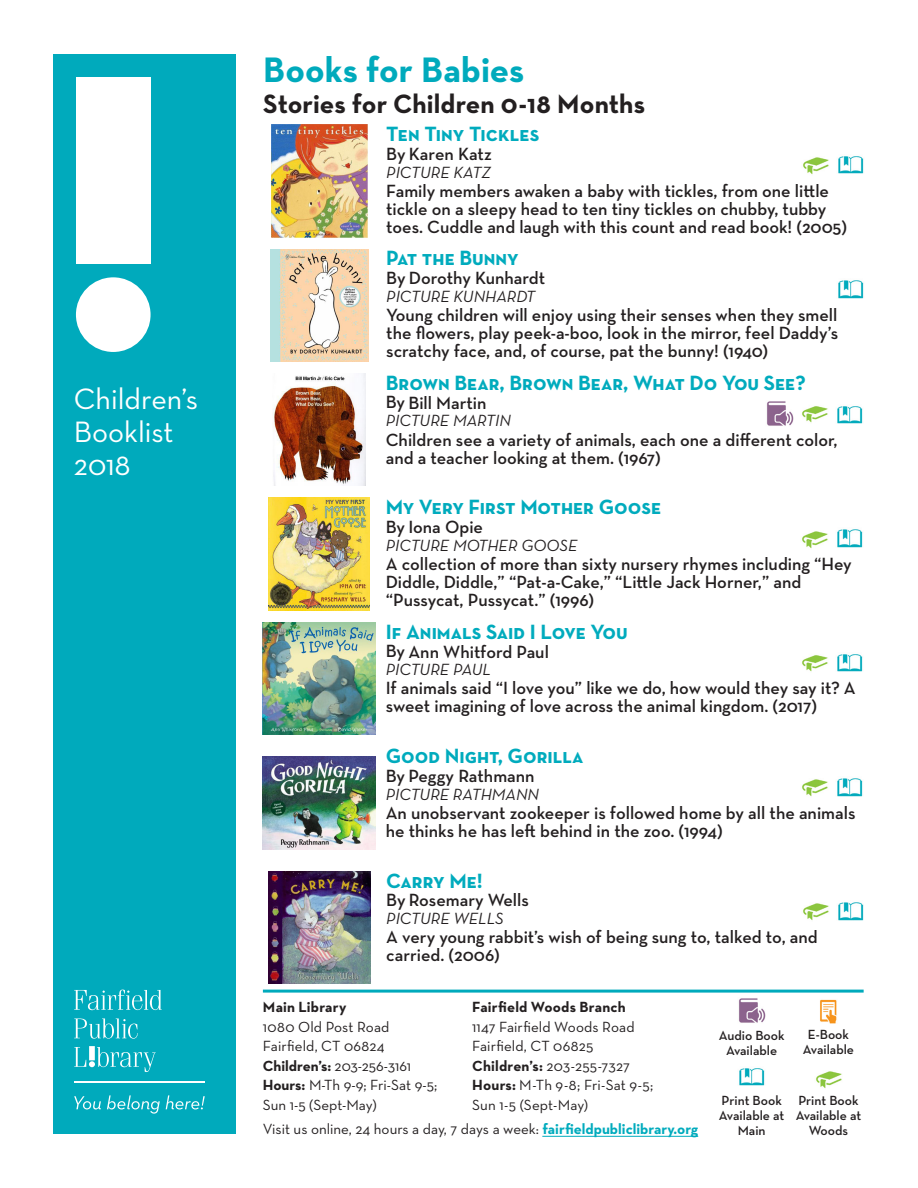
<style>
.page{position:relative;width:918px;height:1188px;background:#fff}
.page>*{position:absolute;margin:0;border:0;box-sizing:border-box;transform-origin:0 0}
.Event_Title{font:700 36px "Neutraface Text";color:#00aabc}
.t1{font:30px "Neutraface Text";color:#fff}
.Event_Title-2{font:700 27px "Neutraface Text";letter-spacing:.005em;color:#231f20}
.t2{font:700 21px "Neutraface Text";color:#00abbd}
.t3{font:600 18px/18px "Neutraface Text";color:#231f20}
.t4{font:italic 16.5px "Neutraface Text";color:#231f20}
.Paragraph_Style_1{font:15px/19.5px "Neutraface Text";color:#231f20}
.Paragraph_Style_1-2{font:700 15px "Neutraface Text";letter-spacing:.015em;color:#231f20}
.t5{font:600 13.5px/15px "Neutraface Text";color:#231f20;text-align:center}
.s1{font-weight:700}
.s2{font-weight:700;color:#00abbd}
</style>
<div class="page">
<div style="left:54px;top:54px;width:182px;height:1080px;background:#00aabc"></div>
<div style="left:76px;top:277px;width:75px;height:75px;background:#fff;border-radius:50%"></div>
<div style="left:76px;top:77px;width:75px;height:186px;background:#fff"></div>
<hr style="left:263px;top:990px;width:601px;height:3px;background:#00aabc">
<svg style="left:74px;top:990px;width:88px;height:20px"></svg>
<svg style="left:74px;top:1018px;width:64px;height:21px"></svg>
<svg style="left:74px;top:1046px;width:82px;height:26px"></svg>
<svg style="left:74px;top:1096px;width:27px;height:13px"></svg>
<svg style="left:107px;top:1095px;width:53px;height:19px"></svg>
<svg style="left:166px;top:1095px;width:39px;height:14px"></svg>
<hr style="left:74px;top:1081px;width:131px;height:2px;background:#fff">
<hr style="left:542px;top:1136px;width:156px;height:1px;background:#00abbd">
<img style="left:739px;top:1068px;width:26px;height:18px">
<img style="left:816px;top:1071px;width:26px;height:18px">
<img style="left:739px;top:998px;width:27px;height:25px">
<img style="left:820px;top:999px;width:17px;height:25px">
<img style="left:838px;top:280px;width:26px;height:18px">
<img style="left:270px;top:249px;width:99px;height:112px">
<img style="left:837px;top:406px;width:26px;height:18px">
<img style="left:802px;top:406px;width:26px;height:17px">
<img style="left:767px;top:401px;width:27px;height:25px">
<img style="left:273px;top:373px;width:92px;height:113px">
<img style="left:837px;top:529px;width:26px;height:18px">
<img style="left:802px;top:531px;width:26px;height:18px">
<img style="left:268px;top:498px;width:102px;height:112px">
<img style="left:837px;top:654px;width:26px;height:18px">
<img style="left:802px;top:655px;width:26px;height:17px">
<img style="left:263px;top:623px;width:112px;height:111px">
<img style="left:837px;top:778px;width:26px;height:18px">
<img style="left:802px;top:779px;width:26px;height:18px">
<img style="left:263px;top:757px;width:112px;height:92px">
<img style="left:838px;top:902px;width:26px;height:18px">
<img style="left:803px;top:903px;width:26px;height:18px">
<img style="left:268px;top:871px;width:103px;height:113px">
<img style="left:838px;top:156px;width:26px;height:18px">
<img style="left:803px;top:157px;width:26px;height:18px">
<img style="left:272px;top:125px;width:95px;height:112px">
<p class="t1" style="left:74px;top:380px;width:126px">Children’s</p>
<p class="t1" style="left:74px;top:413px;width:101px">Booklist</p>
<p class="t1" style="left:74px;top:446px;width:58px">2018</p>
<p class="Event_Title" style="left:263px;top:47px;width:263px">Books for Babies</p>
<p class="Event_Title-2" style="left:263px;top:87px;width:383px">Stories for Children 0-18 Months</p>
<p class="t2" style="left:386px;top:120px;width:155px">Ten Tiny Tickles</p>
<p class="t3" style="left:386px;top:145px;width:107px">By Karen Katz</p>
<p class="t4" style="left:386px;top:162px;width:106px">PICTURE KATZ</p>
<p class="t3" style="left:386px;top:181px;width:462px">Family members awaken a baby with tickles, from one little tickle on a sleepy head to ten tiny tickles on chubby, tubby toes. Cuddle and laugh with this count and read book! (2005)</p>
<p class="t2" style="left:386px;top:245px;width:134px">Pat the Bunny</p>
<p class="t3" style="left:386px;top:269px;width:161px">By Dorothy Kunhardt</p>
<p class="t4" style="left:386px;top:286px;width:150px">PICTURE KUNHARDT</p>
<p class="t3" style="left:386px;top:306px;width:453px;text-align:justify">Young children will enjoy using their senses when they smell the flowers, play peek-a-boo, look in the mirror, feel Daddy’s scratchy face, and, of course, pat the bunny! (1940)</p>
<p class="t2" style="left:386px;top:369px;width:422px">Brown Bear, Brown Bear, What Do You See?</p>
<p class="t3" style="left:386px;top:394px;width:102px">By Bill Martin</p>
<p class="t4" style="left:386px;top:411px;width:127px">PICTURE MARTIN</p>
<p class="t3" style="left:386px;top:430px;width:453px">Children see a variety of animals, each one a different color, and a teacher looking at them. (1967)</p>
<p class="t2" style="left:386px;top:494px;width:277px">My Very First Mother Goose</p>
<p class="t3" style="left:386px;top:518px;width:99px">By Iona Opie</p>
<p class="t4" style="left:386px;top:535px;width:193px">PICTURE MOTHER GOOSE</p>
<p class="t3" style="left:386px;top:555px;width:468px">A collection of more than sixty nursery rhymes including “Hey<br>Diddle, Diddle,” “Pat-a-Cake,” “Little Jack Horner,” and</p>
<p class="t3" style="left:386px;top:591px;width:210px">“Pussycat, Pussycat.” (1996)</p>
<p class="t2" style="left:386px;top:618px;width:244px">If Animals Said I Love You</p>
<p class="t3" style="left:386px;top:642px;width:165px">By Ann Whitford Paul</p>
<p class="t4" style="left:386px;top:659px;width:107px">PICTURE PAUL</p>
<p class="t3" style="left:386px;top:679px;width:472px">If animals said “I love you” like we do, how would they say it? A sweet imagining of love across the animal kingdom. (2017)</p>
<p class="t2" style="left:386px;top:742px;width:199px">Good Night, Gorilla</p>
<p class="t3" style="left:386px;top:767px;width:150px">By Peggy Rathmann</p>
<p class="t4" style="left:386px;top:784px;width:155px">PICTURE RATHMANN</p>
<p class="t3" style="left:386px;top:803px;width:471px">An unobservant zookeeper is followed home by all the animals he thinks he has left behind in the zoo. (1994)</p>
<p class="t2" style="left:386px;top:867px;width:98px">Carry Me!</p>
<p class="t3" style="left:386px;top:891px;width:144px">By Rosemary Wells</p>
<p class="t4" style="left:386px;top:908px;width:119px">PICTURE WELLS</p>
<p class="t3" style="left:386px;top:928px;width:433px">A very young rabbit’s wish of being sung to, talked to, and</p>
<p class="t3" style="left:386px;top:946px;width:115px">carried. (2006)</p>
<p class="Paragraph_Style_1-2" style="left:472px;top:997px;width:155px">Fairfield Woods Branch</p>
<p class="Paragraph_Style_1" style="left:472px;top:1016px;width:164px">1147 Fairfield Woods Road</p>
<p class="Paragraph_Style_1" style="left:472px;top:1036px;width:159px">Fairfield, CT 06825<br><span class="s1">Children’s:</span> 203-255-7327</p>
<p class="Paragraph_Style_1" style="left:472px;top:1075px;width:183px"><span class="s1">Hours:</span> M-Th 9-8; Fri-Sat 9-5;<br>Sun 1-5 (Sept-May)</p>
<p class="Paragraph_Style_1" style="left:263px;top:1119px;width:437px">Visit us online, 24 hours a day, 7 days a week: <span class="s2">fairfieldpubliclibrary.org</span></p>
<p class="Paragraph_Style_1-2" style="left:263px;top:997px;width:85px">Main Library</p>
<p class="Paragraph_Style_1" style="left:263px;top:1016px;width:128px">1080 Old Post Road</p>
<p class="Paragraph_Style_1" style="left:263px;top:1036px;width:150px">Fairfield, CT 06824<br><span class="s1">Children’s:</span> 203-256-3161</p>
<p class="Paragraph_Style_1" style="left:263px;top:1075px;width:176px"><span class="s1">Hours:</span> M-Th 9-9; Fri-Sat 9-5;<br>Sun 1-5 (Sept-May)</p>
<p class="t5" style="left:719px;top:1028px;width:67px">Audio Book<br>Available</p>
<p class="t5" style="left:803px;top:1027px;width:53px">E-Book<br>Available</p>
<p class="t5" style="left:719px;top:1093px;width:67px">Print Book<br>Available at<br>Main</p>
<p class="t5" style="left:796px;top:1093px;width:67px">Print Book<br>Available at<br>Woods</p>
</div>
